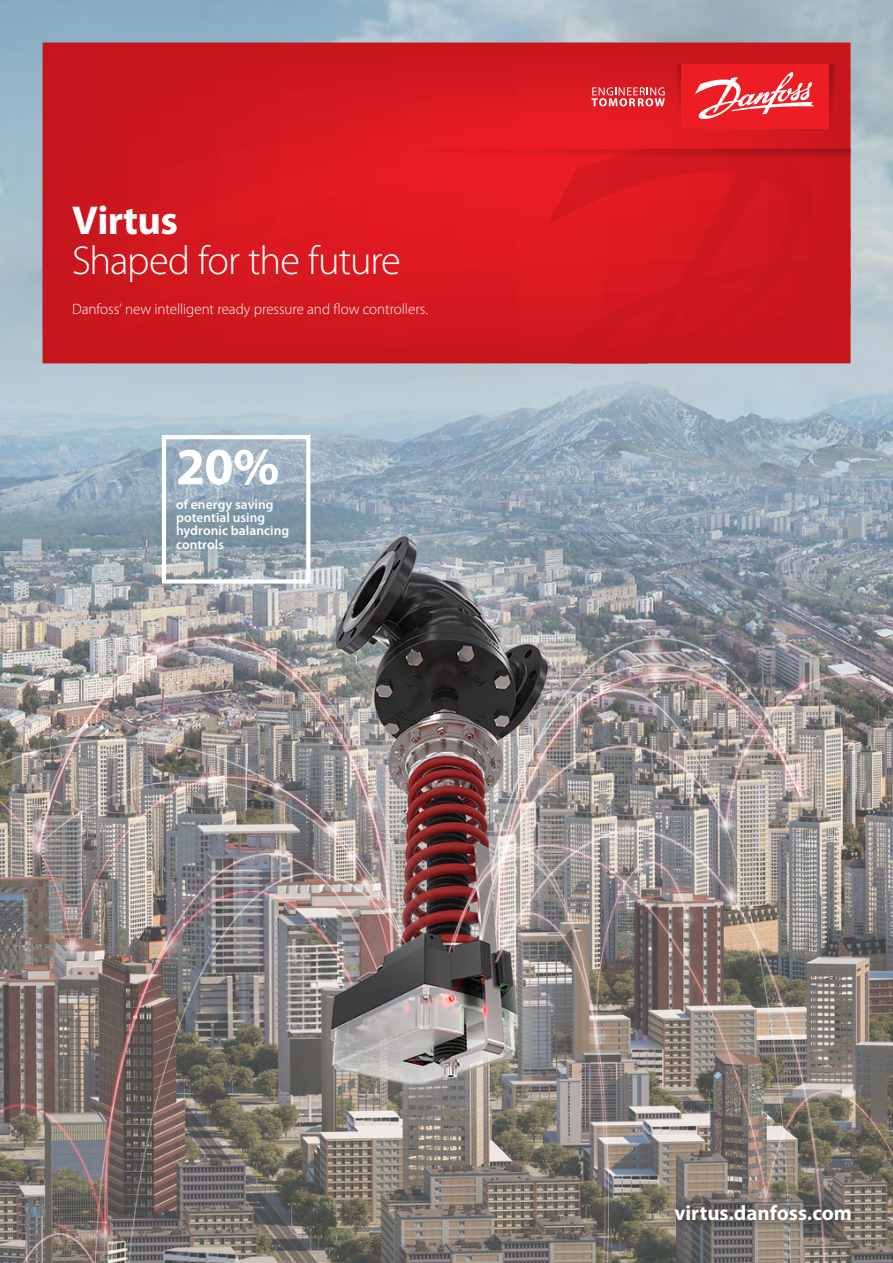
<style>
.page{position:relative;width:893px;height:1263px;background:#fff}
.page>*{position:absolute;margin:0;border:0;box-sizing:border-box;transform-origin:0 0}
.t1{font:700 52.5px "Myriad Pro";color:#fff}
.t2{font:300 40.5px "Myriad Pro";letter-spacing:-.025em;color:#fff}
.t3{font:700 40.5px "Myriad Pro";letter-spacing:-.015em;color:#fff}
.t4{font:700 21px "Myriad Pro";color:#fff}
.t5{font:300 15px "Myriad Pro";letter-spacing:-.005em;color:#fff}
.t6{font:600 13.5px/13px "Myriad Pro";letter-spacing:.005em;color:#fff}
</style>
<div class="page">
<img style="left:0;top:0;width:893px;height:1263px">
<div style="left:162px;top:435px;width:148px;height:149px;border:4px solid #fff"></div>
<svg style="left:42px;top:43px;width:808px;height:320px;background:#d2181f"></svg>
<svg style="left:546px;top:149px;width:304px;height:214px;background:#d0171e"></svg>
<svg style="left:829px;top:64px;width:12px;height:64px"></svg>
<svg style="left:387px;top:150px;width:463px;height:11px;background:#d3181f"></svg>
<div style="left:682px;top:64px;width:147px;height:64px;background:#ed1d24"></div>
<svg style="left:591px;top:64px;width:91px;height:64px;background:#dd2d33"></svg>
<svg style="left:695px;top:72px;width:119px;height:47px"></svg>
<div style="left:662px;top:1192px;width:202px;height:42px;background:#000;opacity:.75"></div>
<h2 class="t3" style="left:72px;top:194px;width:108px">Virtus</h2>
<h2 class="t2" style="left:72px;top:236px;width:330px">Shaped for the future</h2>
<p class="t5" style="left:72px;top:300px;width:358px">Danfoss’ new intelligent ready pressure and flow controllers.</p>
<h1 class="t1" style="left:176px;top:432px;width:105px">20%</h1>
<p class="t6" style="left:176px;top:498px;width:115px">of energy saving potential using hydronic balancing controls</p>
<h3 class="t4" style="left:674px;top:1200px;width:179px">virtus.danfoss.com</h3>
</div>
